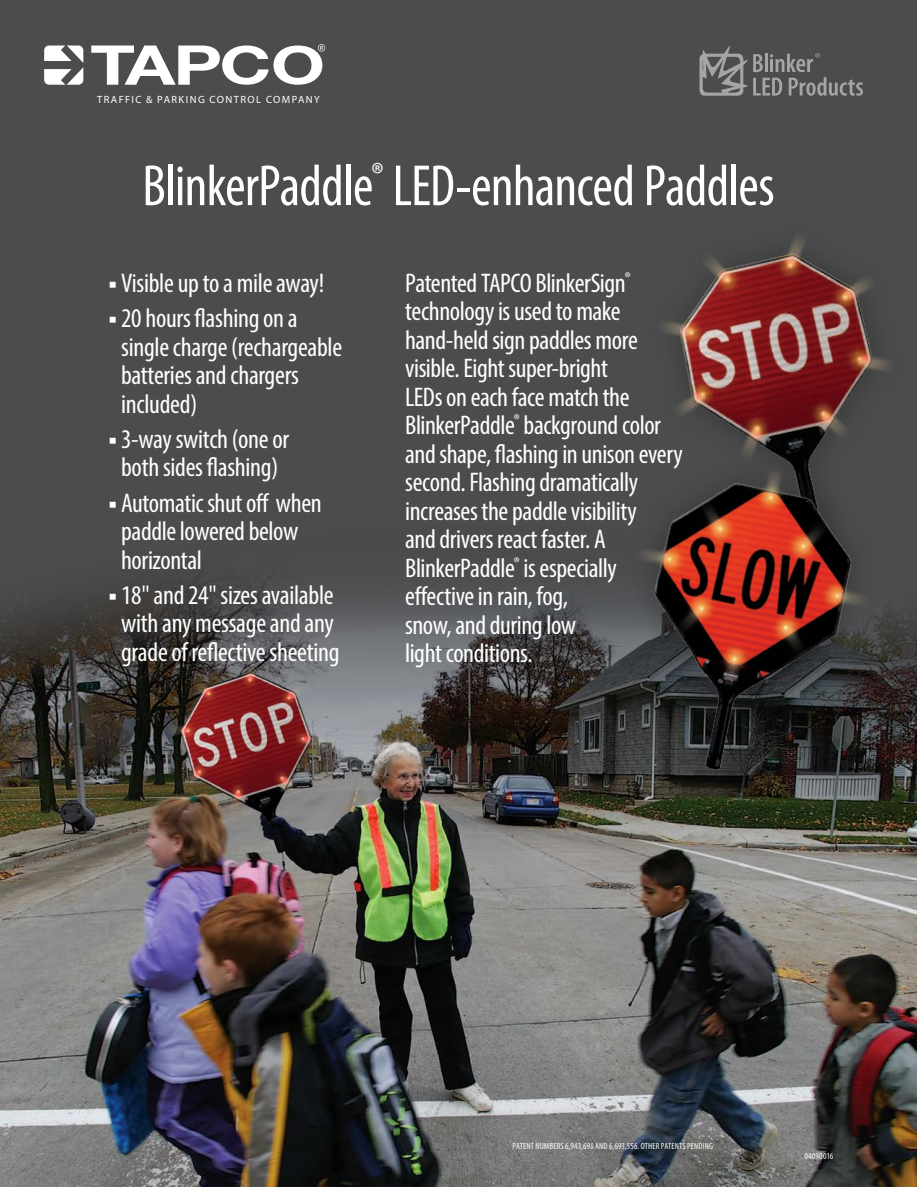
<style>
.page{position:relative;width:917px;height:1187px;background:#fff}
.page>*{position:absolute;margin:0;border:0;box-sizing:border-box;transform-origin:0 0}
.t1{font:condensed 58.5px "Myriad Pro";letter-spacing:-.015em;color:#fff;scale:.96 1}
.t2{font:condensed 27px/28.5px "Myriad Pro";letter-spacing:-.015em;color:#fff}
.t3{font:10.5px "Myriad Pro";letter-spacing:.135em;color:#fff}
.t4{font:condensed 9px "Myriad Pro";letter-spacing:.015em;color:#fff}
</style>
<div class="page">
<div style="left:0;top:0;width:916px;height:1186px;background:#4b4c4d"></div>
<img style="left:0;top:577px;width:916px;height:609px">
<svg style="left:44px;top:44px;width:281px;height:41px"></svg>
<img style="left:663px;top:237px;width:226px;height:202px">
<img style="left:592px;top:439px;width:304px;height:359px">
<svg style="left:699px;top:46px;width:163px;height:50px"></svg>
<p class="t3" style="left:97px;top:93px;width:224px">TRAFFIC &amp; PARKING CONTROL COMPANY</p>
<p class="t1" style="left:142px;top:150px;width:660px">BlinkerPaddle<sup>®</sup> LED-enhanced Paddles</p>
<p class="t2" style="left:107px;top:268px;width:218px">◾ Visible up to a mile away!</p>
<p class="t2" style="left:121px;top:303px;width:223px;text-indent:-14px">◾ 20 hours flashing on a single charge (rechargeable batteries and chargers included)</p>
<p class="t2" style="left:107px;top:424px;width:183px;text-align:center">◾ 3-way switch (one or both sides flashing)</p>
<p class="t2" style="left:121px;top:488px;width:202px;text-indent:-14px">◾ Automatic shut off when paddle lowered below horizontal</p>
<p class="t2" style="left:107px;top:580px;width:234px;text-align:center">◾ 18" and 24" sizes available with any message and any grade of reflective sheeting</p>
<p class="t2" style="left:405px;top:268px;width:279px">Patented TAPCO BlinkerSign<sup>® </sup>technology is used to make hand-held sign paddles more visible.Eight super-bright<br>LEDs on each face match the<br>BlinkerPaddle<sup>®</sup> background color and shape, flashing in unison every second. Flashing dramatically increases the paddle visibility<br>and drivers react faster. A<br>BlinkerPaddle<sup>®</sup> is especially effective in rain, fog,<br>snow, and during low<br>light conditions.</p>
<p class="t4" style="left:512px;top:1140px;width:202px">PATENT NUMBERS 6,943,698 AND 6,693,556. OTHER PATENTS PENDING</p>
<p class="t4" style="left:804px;top:1149px;width:30px">04090016</p>
</div>
